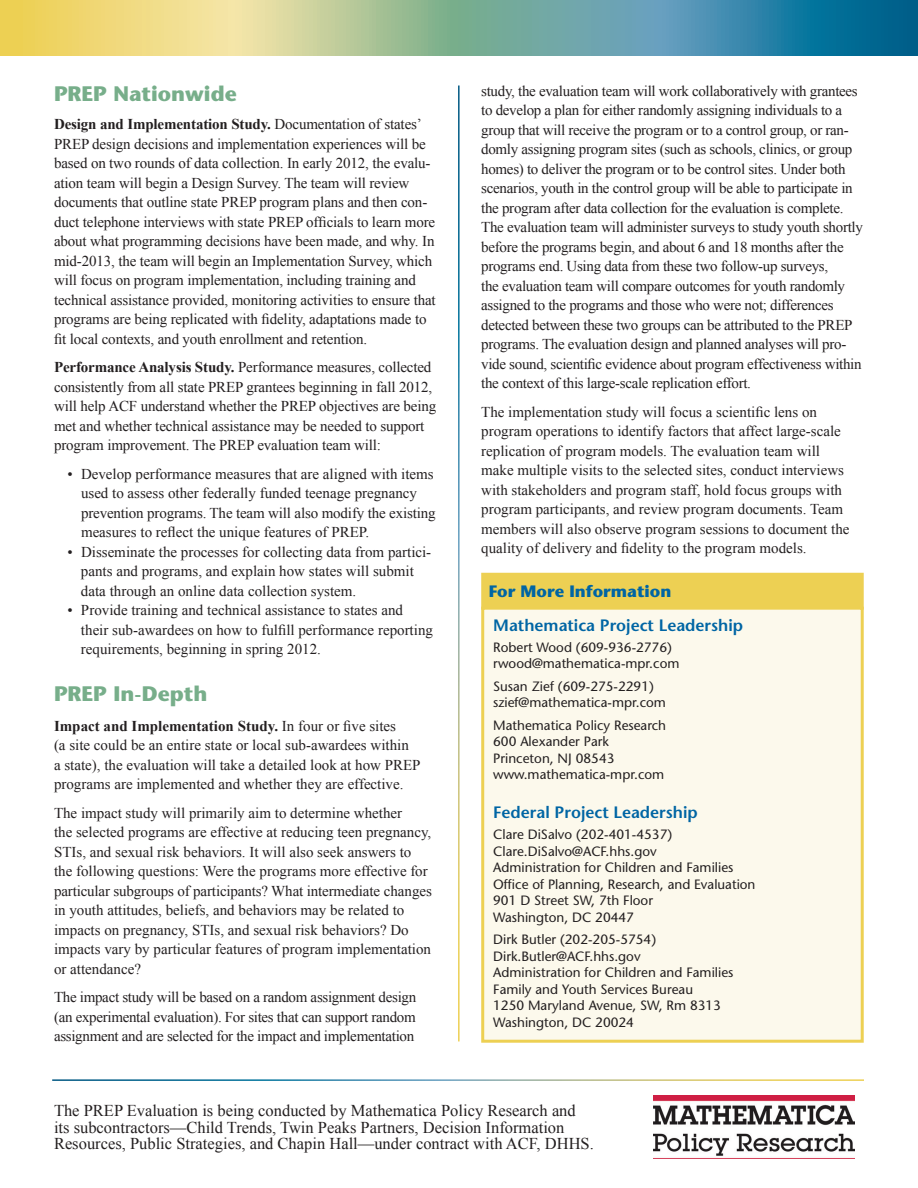
<style>
.page{position:relative;width:918px;height:1188px;background:#fff}
.page>*{position:absolute;margin:0;border:0;box-sizing:border-box;transform-origin:0 0}
.t1{font:700 21px "Stone Sans Std";color:#77ae8a}
.t2{font:16.5px/16.5px "Times New Roman";color:#231f20}
.t3{font:600 16.5px "Stone Sans Std";color:#0065a4}
.t4{font:700 16.5px "Stone Sans Std";color:#0065a4}
.t5{font:15px/19.5px "Times New Roman";letter-spacing:-.01em;color:#231f20}
.t6{font:500 13.5px/16.5px "Stone Sans Std";color:#231f20}
.s1{font-weight:700}
</style>
<div class="page">
<svg style="left:0;top:0;width:918px;height:55px;background:#8db097"></svg>
<div style="left:483px;top:574px;width:379px;height:34px;background:#edd053"></div>
<div style="left:481px;top:573px;width:383px;height:37px;border:3px solid #edd053"></div>
<div style="left:483px;top:608px;width:379px;height:433px;background:#fcf9ec"></div>
<div style="left:481px;top:607px;width:383px;height:436px;border:3px solid #edd053"></div>
<img style="left:653px;top:1096px;width:201px;height:63px">
<h1 class="t1" style="left:54px;top:81px;width:184px">PREP Nationwide</h1>
<p class="t5" style="left:54px;top:114px;width:383px"><span class="s1">Design and Implementation Study.</span> Documentation of states’ PREP design decisions and implementation experiences will be based on two rounds of data collection. In early 2012, the evalu&shy;ation team will begin a Design Survey. The team will review documents that outline state PREP program plans and then con&shy;duct telephone interviews with state PREP officials to learn more about what programming decisions have been made, and why. In mid-2013, the team will begin an Implementation Survey, which will focus on program implementation, including training and technical assistance provided, monitoring activities to ensure that programs are being replicated with fidelity, adaptations made to fit local contexts, and youth enrollment and retention.</p>
<p class="t5" style="left:54px;top:357px;width:384px"><span class="s1">Performance Analysis Study.</span> Performance measures, collected consistently from all state PREP grantees beginning in fall 2012, will help ACF understand whether the PREP objectives are being met and whether technical assistance may be needed to support program improvement. The PREP evaluation team will:</p>
<p class="t5" style="left:81px;top:464px;width:356px;text-indent:-14px">• Develop performance measures that are aligned with items used to assess other federally funded teenage pregnancy prevention programs. The team will also modify the existing measures to reflect the unique features of PREP.</p>
<p class="t5" style="left:81px;top:542px;width:352px;text-indent:-13px">• Disseminate the processes for collecting data from partici&shy;pants and programs, and explain how states will submit data through an online data collection system.</p>
<p class="t5" style="left:81px;top:600px;width:354px;text-indent:-14px">• Provide training and technical assistance to states and their sub-awardees on how to fulfill performance reporting requirements, beginning in spring 2012.</p>
<h1 class="t1" style="left:54px;top:681px;width:155px">PREP In-Depth</h1>
<p class="t5" style="left:54px;top:716px;width:368px"><span class="s1">Impact and Implementation Study.</span> In four or five sites<br>(a site could be an entire state or local sub-awardees within<br>a state), the evaluation will take a detailed look at how PREP programs are implemented and whether they are effective.</p>
<p class="t5" style="left:54px;top:803px;width:380px">The impact study will primarily aim to determine whether<br>the selected programs are effective at reducing teen pregnancy, STIs, and sexual risk behaviors. It will also seek answers to the following questions: Were the programs more effective for particular subgroups of participants? What intermediate changes in youth attitudes, beliefs, and behaviors may be related to impacts on pregnancy, STIs, and sexual risk behaviors? Do impacts vary by particular features of program implementation or attendance?</p>
<p class="t5" style="left:54px;top:987px;width:364px;text-align:justify">The impact study will be based on a random assignment design (an experimental evaluation). For sites that can support random assignment and are selected for the impact and implementation</p>
<p class="t5" style="left:481px;top:81px;width:383px">study, the evaluation team will work collaboratively with grantees to develop a plan for either randomly assigning individuals to a group that will receive the program or to a control group, or ran&shy;domly assigning program sites (such as schools, clinics, or group homes) to deliver the program or to be control sites. Under both scenarios, youth in the control group will be able to participate in the program after data collection for the evaluation is complete.<br>The evaluation team will administer surveys to study youth shortly before the programs begin, and about 6 and 18 months after the programs end. Using data from these two follow-up surveys,<br>the evaluation team will compare outcomes for youth randomly assigned to the programs and those who were not; differences detected between these two groups can be attributed to the PREP programs. The evaluation design and planned analyses will pro&shy;vide sound, scientific evidence about program effectiveness within the context of this large-scale replication effort.</p>
<p class="t5" style="left:481px;top:402px;width:370px">The implementation study will focus a scientific lens on program operations to identify factors that affect large-scale replication of program models. The evaluation team will make multiple visits to the selected sites, conduct interviews with stakeholders and program staff, hold focus groups with program participants, and review program documents. Team members will also observe program sessions to document the quality of delivery and fidelity to the program models.</p>
<p class="t4" style="left:489px;top:581px;width:184px">For More Information</p>
<p class="t3" style="left:493px;top:615px;width:251px">Mathematica Project Leadership</p>
<p class="t6" style="left:493px;top:639px;width:188px">Robert Wood (609-936-2776) rwood@mathematica-mpr.com</p>
<p class="t6" style="left:493px;top:678px;width:174px">Susan Zief (609-275-2291) szief@mathematica-mpr.com</p>
<p class="t6" style="left:493px;top:717px;width:174px">Mathematica Policy Research<br>600 Alexander Park<br>Princeton, NJ 08543 www.mathematica-mpr.com</p>
<p class="t3" style="left:493px;top:803px;width:206px">Federal Project Leadership</p>
<p class="t6" style="left:493px;top:826px;width:264px">Clare DiSalvo (202-401-4537)<br>Clare.DiSalvo@ACF.hhs.gov<br>Administration for Children and Families<br>Office of Planning, Research, and Evaluation<br>901 D Street SW, 7th Floor<br>Washington, DC 20447</p>
<p class="t6" style="left:493px;top:931px;width:242px">Dirk Butler (202-205-5754)<br>Dirk.Butler@ACF.hhs.gov<br>Administration for Children and Families<br>Family and Youth Services Bureau<br>1250 Maryland Avenue, SW, Rm 8313<br>Washington, DC 20024</p>
<p class="t2" style="left:54px;top:1102px;width:541px">The PREP Evaluation is being conducted by Mathematica Policy Research and its subcontractors—Child Trends, Twin Peaks Partners, Decision Information<br>Resources, Public Strategies, and Chapin Hall—under contract with ACF, DHHS.</p>
</div>
